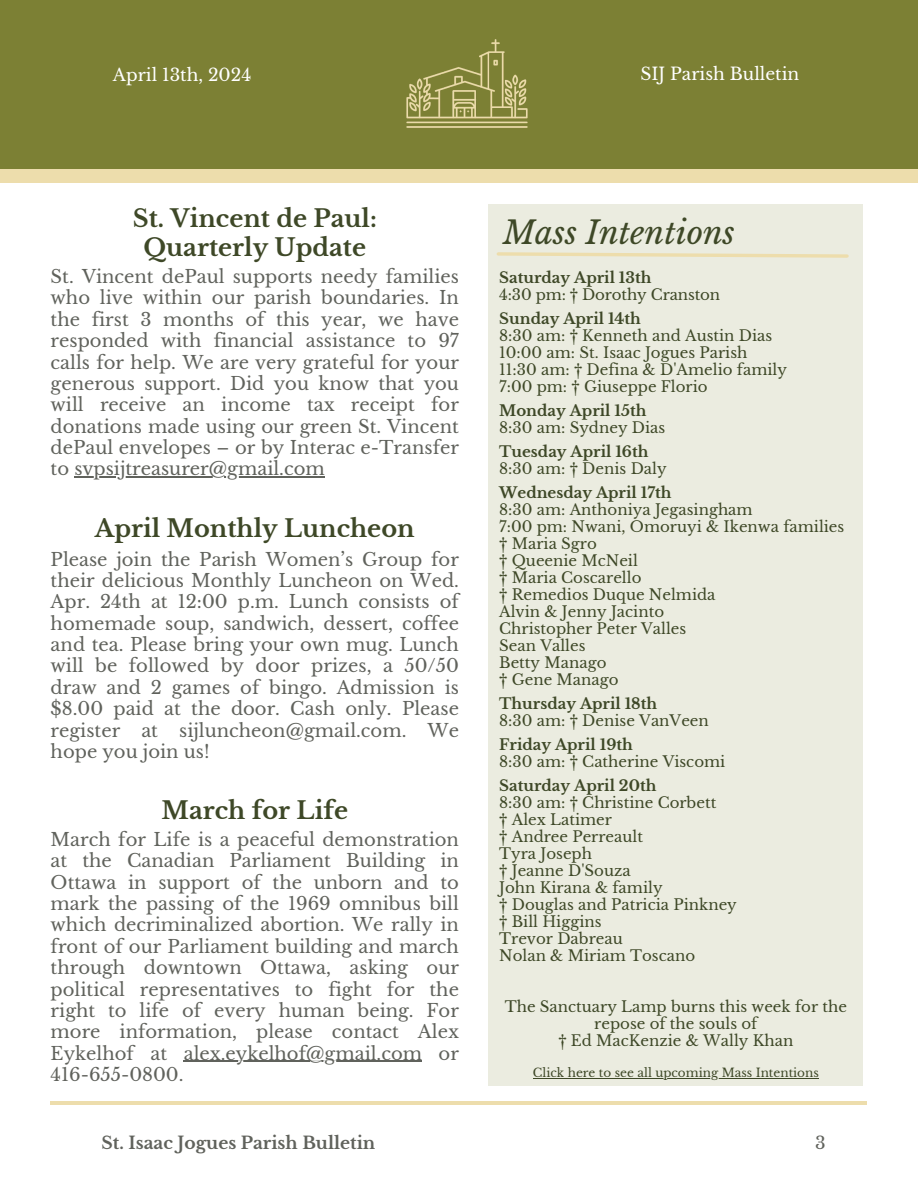
<style>
.page{position:relative;width:918px;height:1188px;background:#fff}
.page>*{position:absolute;margin:0;border:0;box-sizing:border-box;transform-origin:0 0}
.t1{font:italic 31.5px "Libre Baskerville";color:#3e4827}
.t2{font:700 24px/29.2px "Libre Baskerville";color:#3e4827;text-align:center}
.t3{font:18px/21.3px "Libre Baskerville";color:#60625c;text-align:justify}
.t4{font:17.1px "Libre Baskerville";color:#fff}
.t5{font:700 17.1px "Libre Baskerville";color:#60625c}
.t6{font:17.1px "Libre Baskerville";color:#60625c}
.t7{font:15px/17px "Libre Baskerville";color:#3e4827}
.t8{font:700 15px "Libre Baskerville";color:#3e4827}
.t9{font:12px "Libre Baskerville";color:#3e4827}
</style>
<div class="page">
<div style="left:0;top:154px;width:918px;height:29px;background:#edddac"></div>
<div style="left:0;top:0;width:918px;height:168px;background:#7c8034"></div>
<img style="left:406px;top:39px;width:122px;height:89px">
<div style="left:488px;top:205px;width:375px;height:881px;background:#ebece0"></div>
<svg style="left:496px;top:252px;width:353px;height:6px"></svg>
<hr style="left:51px;top:1101px;width:816px;height:4px;background:#edddac">
<hr style="left:184px;top:1061px;width:238px;height:1px;background:#60625c">
<hr style="left:533px;top:1078px;width:286px;height:1px;background:#3e4827">
<hr style="left:74px;top:477px;width:251px;height:1px;background:#60625c">
<p class="t4" style="left:113px;top:64px;width:140px">April 13th, 2024</p>
<p class="t4" style="left:640px;top:64px;width:160px">SIJ Parish Bulletin</p>
<h2 class="t2" style="left:133px;top:204px;width:246px">St. Vincent de Paul:<br>Quarterly Update</h2>
<p class="t3" style="left:51px;top:266px;width:410px">St. Vincent dePaul supports needy families who live within our parish boundaries. In the first 3 months of this year, we have responded with financial assistance to 97 calls for help. We are very grateful for your generous support. Did you know that you will receive an income tax receipt for donations made using our green St. Vincent dePaul envelopes – or by Interac e-Transfer to svpsijtreasurer@gmail.com</p>
<h2 class="t2" style="left:95px;top:514px;width:321px">April Monthly Luncheon</h2>
<p class="t3" style="left:51px;top:549px;width:410px">Please join the Parish Women’s Group for their delicious Monthly Luncheon on Wed.<br>Apr. 24th at 12:00 p.m. Lunch consists of homemade soup, sandwich, dessert, coffee and tea. Please bring your own mug. Lunch will be followed by door prizes, a 50/50 draw and 2 games of bingo. Admission is $8.00 paid at the door. Cash only. Please register at sijluncheon@gmail.com. We hope you join us!</p>
<h2 class="t2" style="left:162px;top:796px;width:188px">March for Life</h2>
<p class="t3" style="left:51px;top:829px;width:410px">March for Life is a peaceful demonstration at the Canadian Parliament Building in Ottawa in support of the unborn and to mark the passing of the 1969 omnibus bill which decriminalized abortion. We rally in front of our Parliament building and march through downtown Ottawa, asking our political representatives to fight for the right to life of every human being. For more information, please contact Alex Eykelhof at alex.eykelhof@gmail.com or 416-655-0800.</p>
<h1 class="t1" style="left:503px;top:214px;width:233px">Mass Intentions</h1>
<p class="t8" style="left:499px;top:268px;width:154px">Saturday April 13th</p>
<p class="t7" style="left:499px;top:286px;width:222px">4:30 pm: † Dorothy Cranston</p>
<p class="t8" style="left:499px;top:309px;width:143px">Sunday April 14th</p>
<p class="t7" style="left:499px;top:327px;width:289px">8:30 am: † Kenneth and Austin Dias<br>10:00 am: St. Isaac Jogues Parish<br>11:30 am: † Defina &amp; D'Amelio family<br>7:00 pm: † Giuseppe Florio</p>
<p class="t8" style="left:499px;top:401px;width:149px">Monday April 15th</p>
<p class="t7" style="left:499px;top:419px;width:168px">8:30 am: Sydney Dias</p>
<p class="t8" style="left:499px;top:442px;width:151px">Tuesday April 16th</p>
<p class="t7" style="left:499px;top:460px;width:169px">8:30 am: † Denis Daly</p>
<p class="t8" style="left:499px;top:483px;width:174px">Wednesday April 17th</p>
<p class="t7" style="left:499px;top:501px;width:347px">8:30 am: Anthoniya Jegasingham<br>7:00 pm: Nwani, Omoruyi &amp; Ikenwa families † Maria Sgro<br>† Queenie McNeil<br>† Maria Coscarello<br>† Remedios Duque Nelmida<br>Alvin &amp; Jenny Jacinto<br>Christopher Peter Valles<br>Sean Valles<br>Betty Manago<br>† Gene Manago</p>
<p class="t8" style="left:499px;top:694px;width:160px">Thursday April 18th</p>
<p class="t7" style="left:499px;top:712px;width:211px">8:30 am: † Denise VanVeen</p>
<p class="t8" style="left:499px;top:735px;width:135px">Friday April 19th</p>
<p class="t7" style="left:499px;top:753px;width:228px">8:30 am: † Catherine Viscomi</p>
<p class="t8" style="left:499px;top:776px;width:159px">Saturday April 20th</p>
<p class="t7" style="left:499px;top:794px;width:239px">8:30 am: † Christine Corbett<br>† Alex Latimer<br>† Andree Perreault<br>Tyra Joseph<br>† Jeanne D'Souza<br>John Kirana &amp; family<br>† Douglas and Patricia Pinkney † Bill Higgins<br>Trevor Dabreau<br>Nolan &amp; Miriam Toscano</p>
<p class="t7" style="left:505px;top:998px;width:344px;text-align:center">The Sanctuary Lamp burns this week for the repose of the souls of<br>† Ed MacKenzie &amp; Wally Khan</p>
<p class="t9" style="left:533px;top:1065px;width:287px">Click here to see all upcoming Mass Intentions</p>
<p class="t5" style="left:102px;top:1132px;width:275px">St. Isaac Jogues Parish Bulletin</p>
<p class="t6" style="left:815px;top:1132px;width:12px">3</p>
</div>
